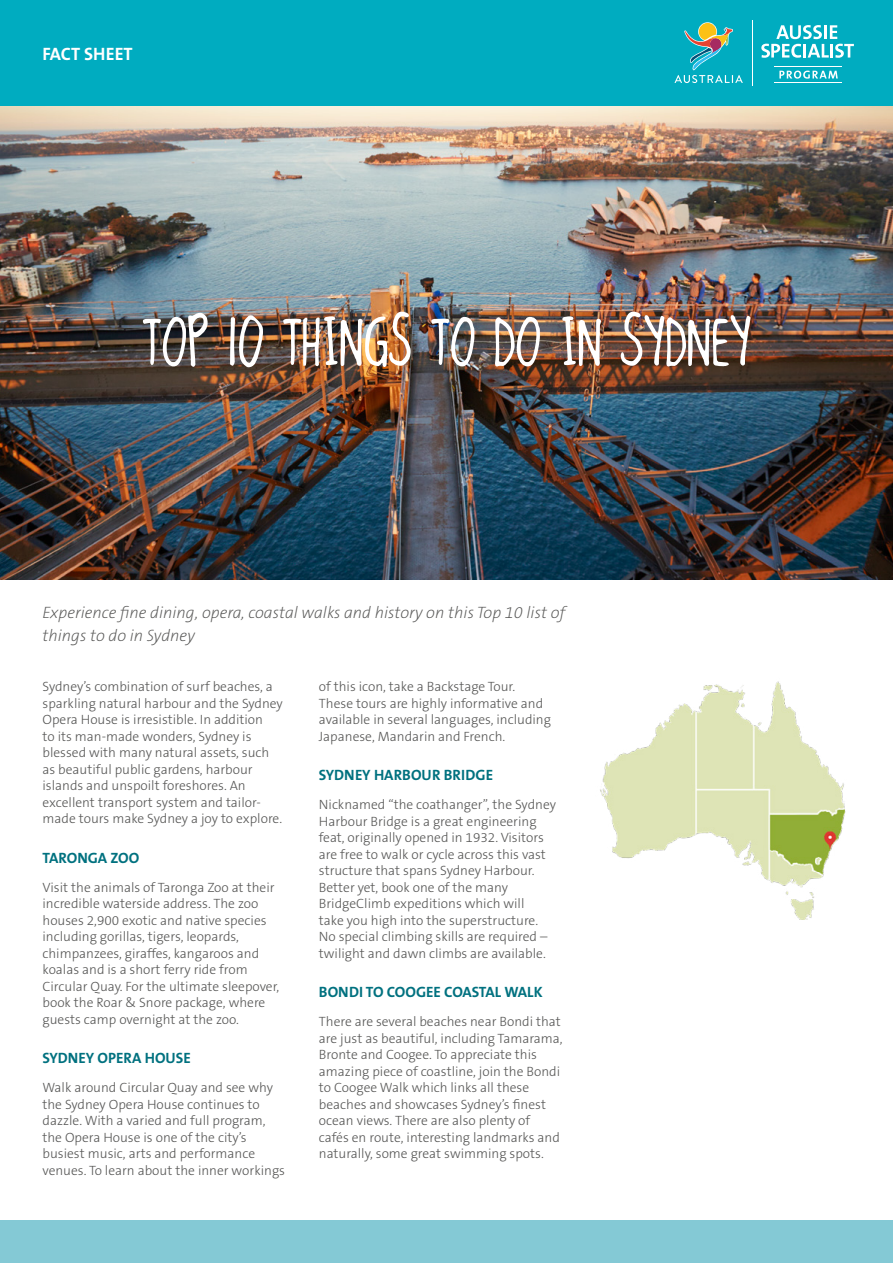
<style>
.page{position:relative;width:893px;height:1263px;background:#fff}
.page>*{position:absolute;margin:0;border:0;box-sizing:border-box;transform-origin:0 0}
.t1{font:66px "T Aheadline";color:#fff}
.t2{font:700 18px "The Sans B7";color:#fff}
.t3{font:italic 200 16.5px/22.5px "The Sans B2";color:#575756}
.t4{font:700 15px "The Sans B7";color:#00717f}
.t5{font:300 13.5px/16.5px "The Sans B3";color:#575756}
</style>
<div class="page">
<div style="left:0;top:0;width:893px;height:106px;background:#00acc0"></div>
<div style="left:0;top:1220px;width:893px;height:43px;background:#84c9d5"></div>
<svg style="left:674px;top:22px;width:69px;height:61px"></svg>
<hr style="left:752px;top:20px;width:1px;height:66px;background:#fff">
<svg style="left:761px;top:25px;width:93px;height:33px"></svg>
<svg style="left:779px;top:71px;width:59px;height:8px"></svg>
<hr style="left:774px;top:66px;width:68px;height:1px;background:#fff">
<hr style="left:774px;top:82px;width:68px;height:1px;background:#fff">
<img style="left:0;top:106px;width:893px;height:473px">
<img style="left:600px;top:681px;width:246px;height:239px">
<h2 class="t2" style="left:43px;top:44px;width:92px">FACT SHEET</h2>
<h1 class="t1" style="left:142px;top:305px;width:611px">TOP 10 THINGS TO DO IN SYDNEY</h1>
<p class="t3" style="left:43px;top:602px;width:524px">Experience fine dining, opera, coastal walks and history on this Top 10 list of things to do in Sydney</p>
<p class="t5" style="left:43px;top:679px;width:242px">Sydney’s combination of surf beaches, a sparkling natural harbour and the Sydney Opera House is irresistible. In addition<br>to its man-made wonders, Sydney is blessed with many natural assets, such as beautiful public gardens, harbour islands and unspoilt foreshores. An excellent transport system and tailor&shy;made tours make Sydney a joy to explore.</p>
<p class="t4" style="left:43px;top:849px;width:98px">TARONGA ZOO</p>
<p class="t5" style="left:43px;top:879px;width:238px">Visit the animals of Taronga Zoo at their incredible waterside address. The zoo houses 2,900 exotic and native species including gorillas, tigers, leopards, chimpanzees, giraffes, kangaroos and koalas and is a short ferry ride from Circular Quay. For the ultimate sleepover, book the Roar &amp; Snore package, where guests camp overnight at the zoo.</p>
<p class="t4" style="left:43px;top:1050px;width:150px">SYDNEY OPERA HOUSE</p>
<p class="t5" style="left:43px;top:1080px;width:244px">Walk around Circular Quay and see why the Sydney Opera House continues to dazzle. With a varied and full program, the Opera House is one of the city’s busiest music, arts and performance venues. To learn about the inner workings</p>
<p class="t5" style="left:319px;top:679px;width:234px">of this icon, take a Backstage Tour.<br>These tours are highly informative and available in several languages, including Japanese, Mandarin and French.</p>
<p class="t4" style="left:319px;top:767px;width:176px">SYDNEY HARBOUR BRIDGE</p>
<p class="t5" style="left:319px;top:797px;width:238px">Nicknamed “the coathanger”, the Sydney Harbour Bridge is a great engineering feat, originally opened in 1932. Visitors are free to walk or cycle across this vast structure that spans Sydney Harbour.<br>Better yet, book one of the many BridgeClimb expeditions which will<br>take you high into the superstructure.<br>No special climbing skills are required – twilight and dawn climbs are available.</p>
<p class="t4" style="left:319px;top:984px;width:225px">BONDI TO COOGEE COASTAL WALK</p>
<p class="t5" style="left:319px;top:1014px;width:245px">There are several beaches near Bondi that are just as beautiful, including Tamarama, Bronte and Coogee. To appreciate this amazing piece of coastline, join the Bondi to Coogee Walk which links all these beaches and showcases Sydney’s finest ocean views. There are also plenty of cafés en route, interesting landmarks and naturally, some great swimming spots.</p>
</div>
